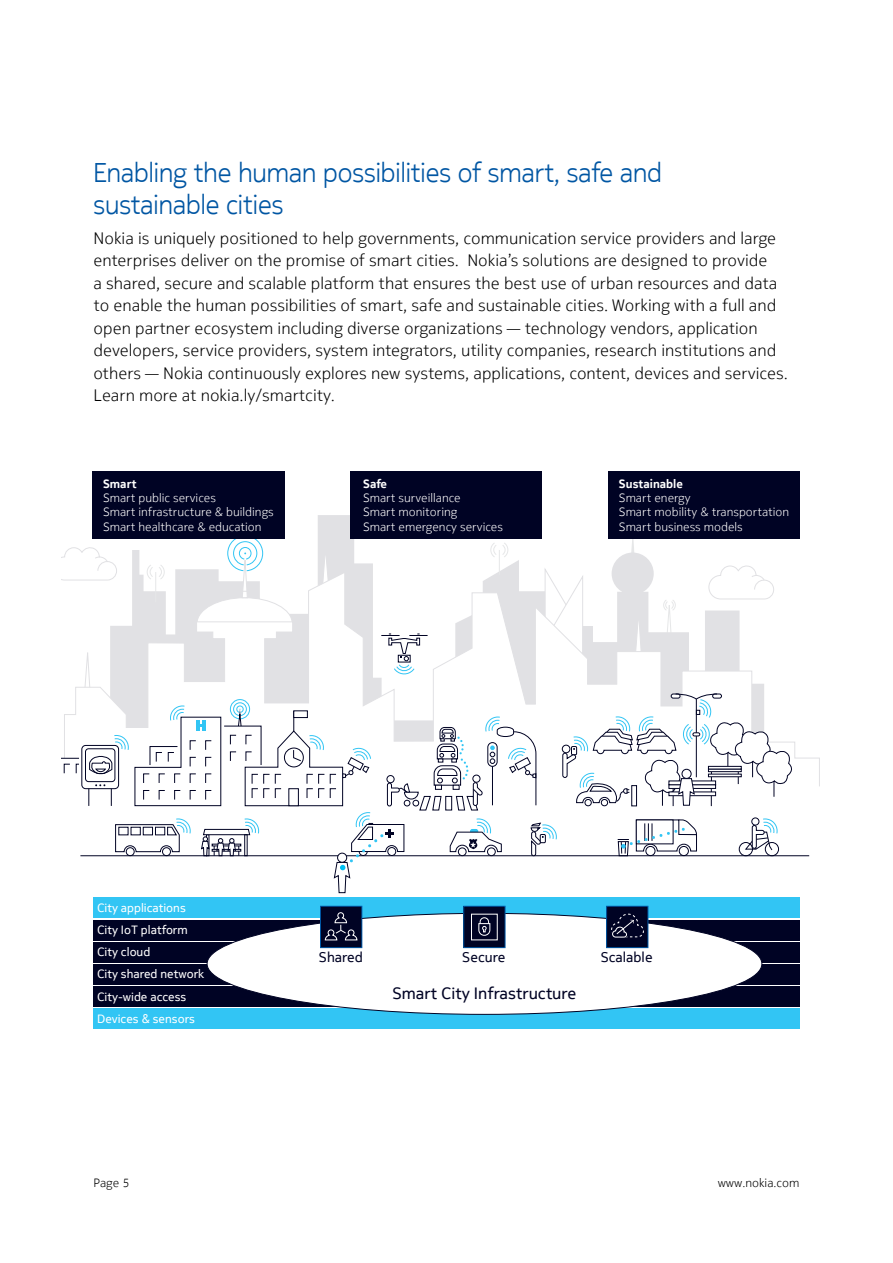
<style>
.page{position:relative;width:893px;height:1263px;background:#fff}
.page>*{position:absolute;margin:0;border:0;box-sizing:border-box;transform-origin:0 0}
.t1{font:300 27px/31.5px "Nokia Pure Headline";color:#0056a3}
.t2{font:300 16.5px/22.5px "Nokia Pure Text";color:#000}
.t3{font:16.35px "Nokia Pure Text";color:#000324}
.t4{font:13.95px "Nokia Pure Text";color:#000324}
.t5{font:300 12px/14.4px "Nokia Pure Text";color:#fff}
.t6{font:12px/22.2px "Nokia Pure Text";color:#fff}
.t7{font:700 12px "Nokia Pure Text";color:#fff}
.t8{font:300 12px "Nokia Pure Text";color:#000}
</style>
<div class="page">
<div style="left:93px;top:898px;width:706px;height:20px;background:#32c5f4"></div>
<div style="left:93px;top:920px;width:706px;height:20px;background:#000324"></div>
<div style="left:93px;top:942px;width:706px;height:20px;background:#000324"></div>
<div style="left:93px;top:964px;width:706px;height:20px;background:#000324"></div>
<div style="left:93px;top:986px;width:706px;height:21px;background:#000324"></div>
<div style="left:93px;top:1008px;width:706px;height:21px;background:#32c5f4"></div>
<div style="left:207px;top:913px;width:555px;height:101px;background:#fff;border-radius:50%"></div>
<div style="left:464px;top:906px;width:41px;height:42px;background:#000324"></div>
<div style="left:464px;top:906px;width:41px;height:42px;border:1px solid #0057a4"></div>
<svg style="left:478px;top:917px;width:13px;height:19px"></svg>
<div style="left:471px;top:914px;width:27px;height:26px;border:1px solid #fff"></div>
<div style="left:607px;top:906px;width:41px;height:42px;background:#000324"></div>
<div style="left:606px;top:906px;width:42px;height:42px;border:1px solid #0057a4"></div>
<svg style="left:611px;top:913px;width:33px;height:25px"></svg>
<div style="left:320px;top:906px;width:42px;height:42px;background:#000324"></div>
<div style="left:320px;top:906px;width:42px;height:42px;border:1px solid #0057a4"></div>
<svg style="left:325px;top:912px;width:33px;height:29px"></svg>
<hr style="left:80px;top:855px;width:729px;height:1px;background:#000324">
<svg style="left:61px;top:530px;width:735px;height:363px"></svg>
<div style="left:92px;top:471px;width:193px;height:68px;background:#000324"></div>
<div style="left:351px;top:471px;width:191px;height:68px;background:#000324"></div>
<div style="left:608px;top:471px;width:191px;height:68px;background:#000324"></div>
<h1 class="t1" style="left:94px;top:157px;width:570px">Enabling the human possibilities of smart, safe and sustainable cities</h1>
<p class="t2" style="left:94px;top:227px;width:696px">Nokia is uniquely positioned to help governments, communication service providers and large enterprises deliver on the promise of smart cities. Nokia’s solutions are designed to provide<br>a shared, secure and scalable platform that ensures the best use of urban resources and data to enable the human possibilities of smart, safe and sustainable cities. Working with a full and open partner ecosystem including diverse organizations — technology vendors, application developers, service providers, system integrators, utility companies, research institutions and others — Nokia continuously explores new systems, applications, content, devices and services.<br>Learn more at nokia.ly/smartcity.</p>
<p class="t7" style="left:103px;top:476px;width:35px">Smart</p>
<p class="t5" style="left:103px;top:490px;width:172px">Smart public services<br>Smart infrastructure &amp; buildings<br>Smart healthcare &amp; education</p>
<p class="t7" style="left:363px;top:476px;width:26px">Safe</p>
<p class="t5" style="left:363px;top:490px;width:141px">Smart surveillance<br>Smart monitoring<br>Smart emergency services</p>
<p class="t7" style="left:619px;top:476px;width:66px">Sustainable</p>
<p class="t5" style="left:619px;top:490px;width:172px">Smart energy<br>Smart mobility &amp; transportation<br>Smart business models</p>
<p class="t6" style="left:97px;top:896px;width:109px">City applications<br>City IoT platform<br>City cloud<br>City shared network<br>City-wide access<br>Devices &amp; sensors</p>
<p class="t4" style="left:319px;top:948px;width:45px">Shared</p>
<p class="t4" style="left:462px;top:948px;width:45px">Secure</p>
<p class="t4" style="left:601px;top:948px;width:53px">Scalable</p>
<p class="t3" style="left:392px;top:982px;width:185px">Smart City Infrastructure</p>
<p class="t8" style="left:94px;top:1175px;width:37px">Page 5</p>
<p class="t8" style="left:718px;top:1175px;width:83px">www.nokia.com</p>
</div>
